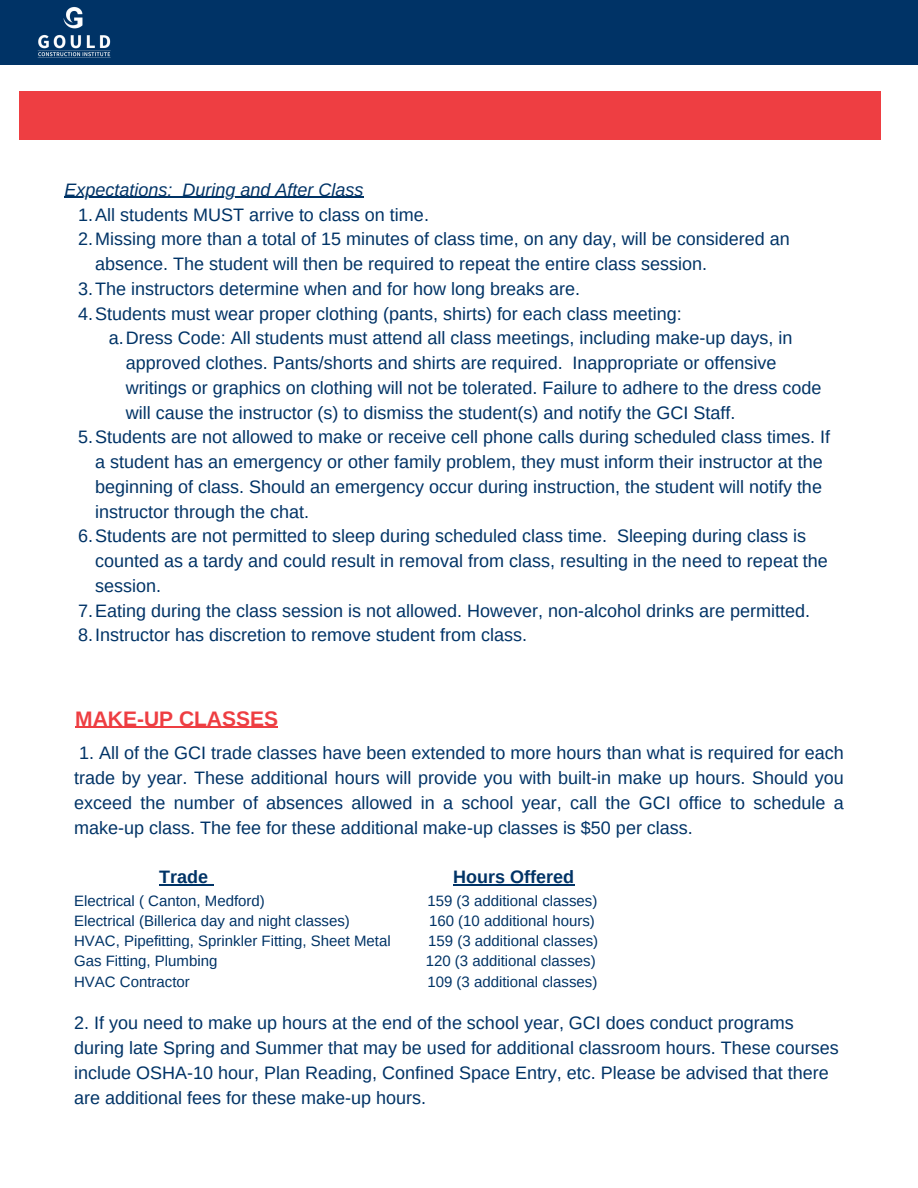
<style>
.page{position:relative;width:918px;height:1188px;background:#fff}
.page>*{position:absolute;margin:0;border:0;box-sizing:border-box;transform-origin:0 0}
.t1{font:700 21px "Arimo";color:#ee3e42}
.t2{font:18px/24.8px "Arimo";color:#036}
.t3{font:italic 18px "Arimo";color:#036}
.t4{font:700 18px "Arimo";color:#036}
.t5{font:15px "Arimo";color:#036}
</style>
<div class="page">
<div style="left:0;top:0;width:918px;height:64px;background:#036"></div>
<div style="left:20px;top:92px;width:861px;height:48px;background:#ee3e42"></div>
<hr style="left:65px;top:197px;width:299px;height:1px;background:#036">
<hr style="left:159px;top:884px;width:54px;height:1px;background:#036">
<hr style="left:453px;top:884px;width:121px;height:1px;background:#036">
<hr style="left:75px;top:727px;width:203px;height:1px;background:#ee3e42">
<img style="left:37px;top:7px;width:74px;height:51px">
<p class="t3" style="left:65px;top:179px;width:300px">Expectations: During and After Class</p>
<h2 class="t2" style="left:78px;top:202px;width:352px">1.All students MUST arrive to class on time.</h2>
<p class="t2" style="left:95px;top:227px;width:696px;text-indent:-17px">2.Missing more than a total of 15 minutes of class time, on any day, will be considered an absence. The student will then be required to repeat the entire class session.</p>
<p class="t2" style="left:78px;top:276px;width:503px">3.The instructors determine when and for how long breaks are.</p>
<p class="t2" style="left:78px;top:301px;width:605px">4.Students must wear proper clothing (pants, shirts) for each class meeting:</p>
<p class="t2" style="left:126px;top:326px;width:697px;text-indent:-17px">a.Dress Code: All students must attend all class meetings, including make-up days, in approved clothes. Pants/shorts and shirts are required. Inappropriate or offensive writings or graphics on clothing will not be tolerated. Failure to adhere to the dress code will cause the instructor (s) to dismiss the student(s) and notify the GCI Staff.</p>
<p class="t2" style="left:95px;top:425px;width:736px;text-indent:-17px">5.Students are not allowed to make or receive cell phone calls during scheduled class times. If a student has an emergency or other family problem, they must inform their instructor at the beginning of class. Should an emergency occur during instruction, the student will notify the instructor through the chat.</p>
<p class="t2" style="left:95px;top:524px;width:734px;text-indent:-17px">6.Students are not permitted to sleep during scheduled class time. Sleeping during class is counted as a tardy and could result in removal from class, resulting in the need to repeat the session.</p>
<p class="t2" style="left:78px;top:598px;width:733px">7.Eating during the class session is not allowed. However, non-alcohol drinks are permitted.</p>
<p class="t2" style="left:78px;top:623px;width:450px">8.Instructor has discretion to remove student from class.</p>
<p class="t1" style="left:75px;top:707px;width:204px">MAKE-UP CLASSES</p>
<p class="t2" style="left:74px;top:741px;width:771px;text-align:justify">1. All of the GCI trade classes have been extended to more hours than what is required for each trade by year. These additional hours will provide you with built-in make up hours. Should you exceed the number of absences allowed in a school year, call the GCI office to schedule a make-up class. The fee for these additional make-up classes is $50 per class.</p>
<p class="t4" style="left:159px;top:867px;width:50px">Trade</p>
<p class="t4" style="left:453px;top:867px;width:122px">Hours Offered</p>
<h2 class="t5" style="left:74px;top:892px;width:192px">Electrical ( Canton, Medford)</h2>
<h2 class="t5" style="left:427px;top:892px;width:172px">159 (3 additional classes)</h2>
<p class="t5" style="left:74px;top:912px;width:277px">Electrical (Billerica day and night classes)</p>
<p class="t5" style="left:429px;top:912px;width:167px">160 (10 additional hours)</p>
<p class="t5" style="left:74px;top:933px;width:318px">HVAC, Pipefitting, Sprinkler Fitting, Sheet Metal</p>
<p class="t5" style="left:428px;top:933px;width:172px">159 (3 additional classes)</p>
<p class="t5" style="left:74px;top:953px;width:145px">Gas Fitting, Plumbing</p>
<p class="t5" style="left:426px;top:953px;width:172px">120 (3 additional classes)</p>
<p class="t5" style="left:74px;top:973px;width:117px">HVAC Contractor</p>
<p class="t5" style="left:427px;top:973px;width:172px">109 (3 additional classes)</p>
<p class="t2" style="left:74px;top:1011px;width:766px">2. If you need to make up hours at the end of the school year, GCI does conduct programs during late Spring and Summer that may be used for additional classroom hours. These courses include OSHA-10 hour, Plan Reading, Confined Space Entry, etc. Please be advised that there are additional fees for these make-up hours.</p>
</div>
